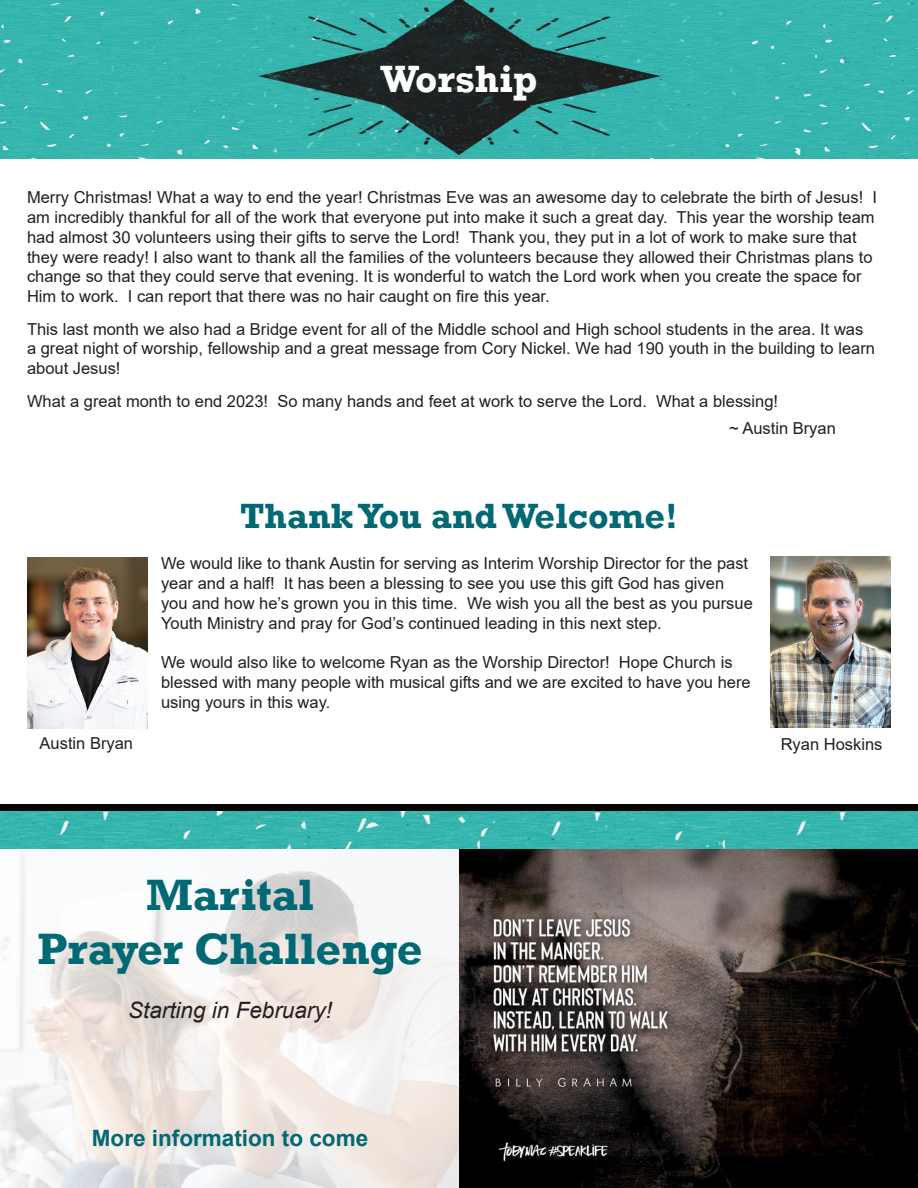
<style>
.page{position:relative;width:918px;height:1188px;background:#fff}
.page>*{position:absolute;margin:0;border:0;box-sizing:border-box;transform-origin:0 0}
.t1{font:700 45px "Rockwell";color:#006973}
.t2{font:700 39px "Rockwell";color:#fff}
.t3{font:700 36px "Rockwell";color:#006973}
.t4{font:700 22.5px "Arial";color:#006973}
.t5{font:italic 22.5px "Arial";color:#231f20}
.t6{font:16.5px/19.8px "Arial";color:#231f20}
</style>
<div class="page">
<img style="left:0;top:849px;width:918px;height:339px">
<img style="left:0;top:811px;width:918px;height:38px">
<img style="left:0;top:0;width:918px;height:159px">
<img style="left:27px;top:557px;width:121px;height:171px">
<img style="left:770px;top:556px;width:121px;height:171px">
<div style="left:0;top:805px;width:918px;height:6px;background:#030404"></div>
<p class="t2" style="left:381px;top:55px;width:158px">Worship</p>
<p class="t6" style="left:27px;top:187px;width:852px">Merry Christmas! What a way to end the year! Christmas Eve was an awesome day to celebrate the birth of Jesus! I am incredibly thankful for all of the work that everyone put into make it such a great day. This year the worship team had almost 30 volunteers using their gifts to serve the Lord! Thank you, they put in a lot of work to make sure that they were ready! I also want to thank all the families of the volunteers because they allowed their Christmas plans to change so that they could serve that evening. It is wonderful to watch the Lord work when you create the space for Him to work. I can report that there was no hair caught on fire this year.</p>
<p class="t6" style="left:27px;top:319px;width:850px">This last month we also had a Bridge event for all of the Middle school and High school students in the area. It was a great night of worship, fellowship and a great message from Cory Nickel. We had 190 youth in the building to learn about Jesus!</p>
<p class="t6" style="left:27px;top:391px;width:753px">What a great month to end 2023! So many hands and feet at work to serve the Lord. What a blessing!</p>
<p class="t6" style="left:729px;top:418px;width:108px">~ Austin Bryan</p>
<p class="t3" style="left:240px;top:494px;width:439px">Thank You and Welcome!</p>
<p class="t6" style="left:161px;top:553px;width:593px">We would like to thank Austin for serving as Interim Worship Director for the past year and a half! It has been a blessing to see you use this gift God has given you and how he’s grown you in this time. We wish you all the best as you pursue Youth Ministry and pray for God’s continued leading in this next step.</p>
<p class="t6" style="left:161px;top:652px;width:591px">We would also like to welcome Ryan as the Worship Director! Hope Church is blessed with many people with musical gifts and we are excited to have you here using yours in this way.</p>
<p class="t6" style="left:40px;top:733px;width:95px">Austin Bryan</p>
<p class="t6" style="left:781px;top:734px;width:103px">Ryan Hoskins</p>
<p class="t1" style="left:146px;top:868px;width:169px">Marital</p>
<p class="t1" style="left:38px;top:922px;width:387px">Prayer Challenge</p>
<p class="t5" style="left:128px;top:996px;width:205px">Starting in February!</p>
<p class="t4" style="left:92px;top:1122px;width:278px">More information to come</p>
</div>
